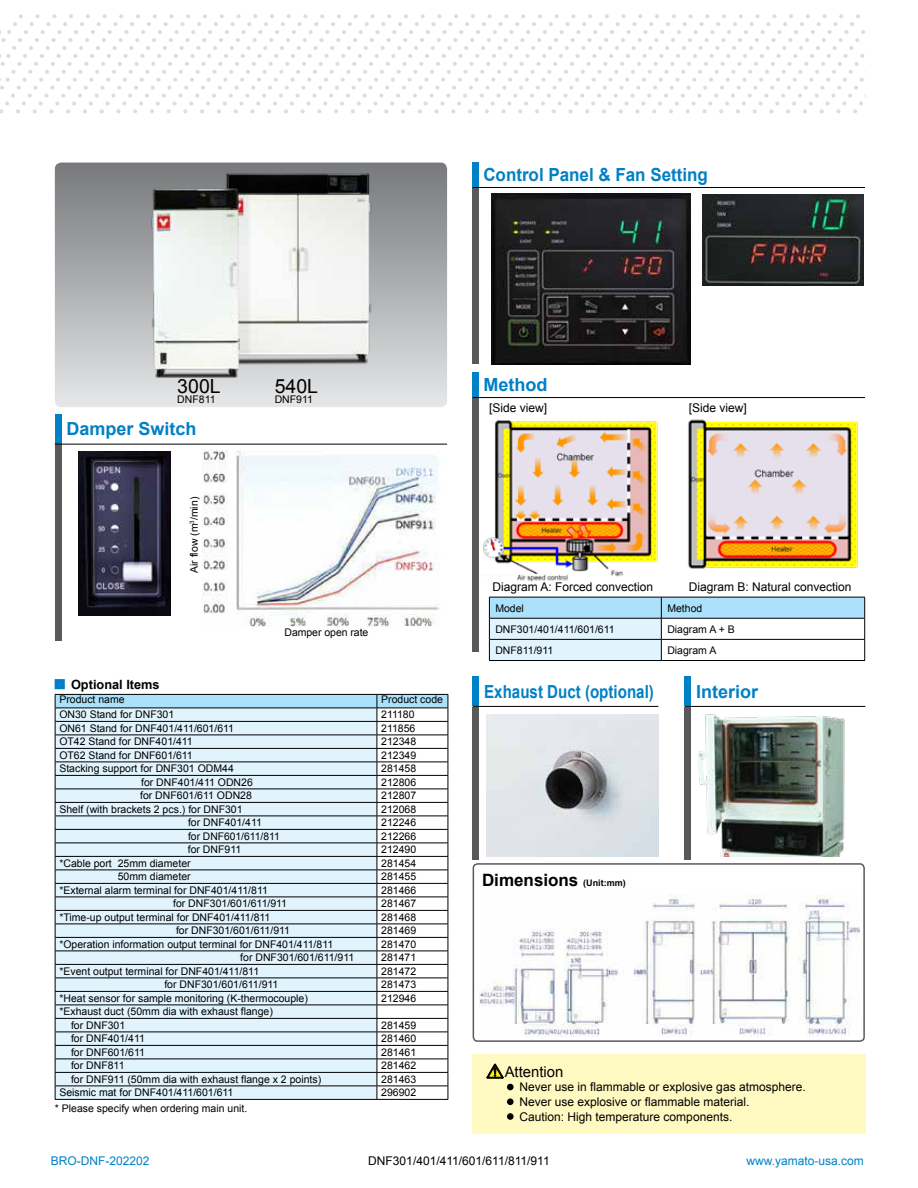
<style>
.page{position:relative;width:918px;height:1188px;background:#fff}
.page>*{position:absolute;margin:0;border:0;box-sizing:border-box;transform-origin:0 0}
.t1{font:19.5px "Arial";color:#000}
.t2{font:700 18px "Arial";color:#0080c6}
.t3{font:700 18px "Arial";color:#0080c6;scale:.94 1}
.t4{font:700 18px "Arial";color:#0080c6;scale:.84 1}
.t5{font:700 16.95px "Arial";color:#000}
.t6{font:14.85px "Arial";color:#000}
.t7{font:700 12.75px "Arial";color:#000}
.t8{font:12px/15px "Arial";color:#000}
.t9{font:12px "Arial";color:#0080c6}
.t10{font:10.5px/13.5px "Arial";color:#000}
.s1{font-size:9px}
</style>
<div class="page">
<svg style="left:55px;top:163px;width:392px;height:244px;background:#b2b4b6"></svg>
<svg style="left:0;top:14px;width:866px;height:99px"></svg>
<svg style="left:55px;top:694px;width:394px;height:405px;background:#d2e1e8"></svg>
<hr style="left:55px;top:1099px;width:322px;height:1px;background:#000">
<hr style="left:377px;top:1099px;width:71px;height:1px;background:#000">
<div style="left:55px;top:679px;width:10px;height:10px;background:#0080c6;border:2px solid #0080c6"></div>
<div style="left:473px;top:1054px;width:393px;height:80px;background:#fffac2"></div>
<svg style="left:487px;top:1064px;width:16px;height:14px"></svg>
<div style="left:507px;top:1084px;width:7px;height:6px;background:#000;border-radius:50%"></div>
<div style="left:507px;top:1098px;width:7px;height:7px;background:#000;border-radius:50%"></div>
<div style="left:507px;top:1113px;width:7px;height:7px;background:#000;border-radius:50%"></div>
<div style="left:473px;top:372px;width:6px;height:26px;background:#0080c6"></div>
<div style="left:473px;top:398px;width:6px;height:254px;background:#58595b"></div>
<hr style="left:473px;top:397px;width:392px;height:1px;background:#000">
<img style="left:483px;top:420px;width:175px;height:162px">
<img style="left:688px;top:419px;width:170px;height:150px">
<svg style="left:489px;top:597px;width:376px;height:63px"></svg>
<hr style="left:489px;top:660px;width:172px;height:1px;background:#000">
<hr style="left:661px;top:660px;width:204px;height:1px;background:#000">
<div style="left:473px;top:863px;width:392px;height:179px;border:1px solid #58595b;border-radius:4px"></div>
<img style="left:479px;top:895px;width:381px;height:142px">
<img style="left:147px;top:170px;width:233px;height:208px">
<div style="left:473px;top:162px;width:6px;height:26px;background:#0080c6"></div>
<div style="left:473px;top:188px;width:6px;height:176px;background:#58595b"></div>
<hr style="left:473px;top:187px;width:392px;height:1px;background:#000">
<img style="left:702px;top:195px;width:161px;height:90px">
<img style="left:491px;top:193px;width:199px;height:171px">
<img style="left:699px;top:714px;width:146px;height:142px">
<div style="left:473px;top:677px;width:6px;height:29px;background:#0080c6"></div>
<div style="left:685px;top:677px;width:6px;height:29px;background:#0080c6"></div>
<div style="left:473px;top:707px;width:6px;height:153px;background:#58595b"></div>
<div style="left:685px;top:707px;width:6px;height:153px;background:#58595b"></div>
<hr style="left:473px;top:706px;width:185px;height:1px;background:#000">
<hr style="left:685px;top:706px;width:180px;height:1px;background:#000">
<img style="left:487px;top:714px;width:171px;height:142px">
<img style="left:203px;top:449px;width:236px;height:177px">
<div style="left:55px;top:414px;width:6px;height:30px;background:#0080c6"></div>
<div style="left:55px;top:445px;width:6px;height:196px;background:#58595b"></div>
<hr style="left:55px;top:444px;width:392px;height:1px;background:#000">
<img style="left:79px;top:452px;width:91px;height:163px">
<h2 class="t3" style="left:483px;top:163px;width:240px">Control Panel &amp; Fan Setting</h2>
<h1 class="t1" style="left:177px;top:374px;width:45px">300L</h1>
<p class="t10" style="left:177px;top:393px;width:40px">DNF811</p>
<h2 class="t2" style="left:66px;top:417px;width:132px">Damper Switch</h2>
<p class="t10" style="left:187px;top:573px;width:78px;rotate:-90deg">Air flow (m<sup>3</sup>/min)</p>
<p class="t7" style="left:71px;top:676px;width:90px">Optional Items</p>
<h1 class="t1" style="left:275px;top:374px;width:45px">540L</h1>
<p class="t10" style="left:275px;top:393px;width:40px">DNF911</p>
<p class="t10" style="left:284px;top:626px;width:85px">Damper open rate</p>
<p class="t10" style="left:59px;top:693px;width:67px">Product name</p>
<p class="t10" style="left:381px;top:693px;width:63px">Product code</p>
<p class="t10" style="left:59px;top:708px;width:116px">ON30 Stand for DNF301</p>
<p class="t10" style="left:381px;top:708px;width:35px">211180</p>
<p class="t10" style="left:59px;top:721px;width:176px">ON61 Stand for DNF401/411/601/611</p>
<p class="t10" style="left:381px;top:721px;width:36px">211856</p>
<p class="t10" style="left:59px;top:735px;width:135px">OT42 Stand for DNF401/411</p>
<p class="t10" style="left:381px;top:735px;width:37px">212348</p>
<p class="t10" style="left:59px;top:748px;width:135px">OT62 Stand for DNF601/611</p>
<p class="t10" style="left:381px;top:748px;width:37px">212349</p>
<p class="t10" style="left:59px;top:762px;width:176px">Stacking support for DNF301 ODM44</p>
<p class="t10" style="left:381px;top:762px;width:37px">281458</p>
<p class="t10" style="left:141px;top:775px;width:113px">for DNF401/411 ODN26</p>
<p class="t10" style="left:381px;top:775px;width:37px">212806</p>
<p class="t10" style="left:140px;top:789px;width:113px">for DNF601/611 ODN28</p>
<p class="t10" style="left:381px;top:789px;width:37px">212807</p>
<p class="t10" style="left:59px;top:802px;width:185px">Shelf (with brackets 2 pcs.) for DNF301</p>
<p class="t10" style="left:381px;top:802px;width:37px">212068</p>
<p class="t10" style="left:188px;top:816px;width:75px">for DNF401/411</p>
<p class="t10" style="left:381px;top:816px;width:37px">212246</p>
<p class="t10" style="left:188px;top:829px;width:93px">for DNF601/611/811</p>
<p class="t10" style="left:381px;top:829px;width:37px">212266</p>
<p class="t10" style="left:188px;top:843px;width:55px">for DNF911</p>
<p class="t10" style="left:381px;top:843px;width:37px">212490</p>
<p class="t10" style="left:59px;top:856px;width:133px">*Cable port 25mm diameter</p>
<p class="t10" style="left:381px;top:856px;width:37px">281454</p>
<p class="t10" style="left:118px;top:870px;width:74px">50mm diameter</p>
<p class="t10" style="left:381px;top:870px;width:37px">281455</p>
<p class="t10" style="left:59px;top:883px;width:210px">*External alarm terminal for DNF401/411/811</p>
<p class="t10" style="left:381px;top:883px;width:37px">281466</p>
<p class="t10" style="left:173px;top:897px;width:116px">for DNF301/601/611/911</p>
<p class="t10" style="left:381px;top:897px;width:37px">281467</p>
<p class="t10" style="left:59px;top:910px;width:213px">*Time-up output terminal for DNF401/411/811</p>
<p class="t10" style="left:381px;top:910px;width:37px">281468</p>
<p class="t10" style="left:176px;top:924px;width:116px">for DNF301/601/611/911</p>
<p class="t10" style="left:381px;top:924px;width:37px">281469</p>
<p class="t10" style="left:59px;top:937px;width:275px">*Operation information output terminal for DNF401/411/811</p>
<p class="t10" style="left:381px;top:937px;width:37px">281470</p>
<p class="t10" style="left:240px;top:951px;width:116px">for DNF301/601/611/911</p>
<p class="t10" style="left:381px;top:951px;width:37px">281471</p>
<p class="t10" style="left:59px;top:964px;width:201px">*Event output terminal for DNF401/411/811</p>
<p class="t10" style="left:381px;top:964px;width:37px">281472</p>
<p class="t10" style="left:164px;top:978px;width:116px">for DNF301/601/611/911</p>
<p class="t10" style="left:381px;top:978px;width:37px">281473</p>
<p class="t10" style="left:59px;top:991px;width:250px">*Heat sensor for sample monitoring (K-thermocouple)</p>
<p class="t10" style="left:381px;top:991px;width:37px">212946</p>
<p class="t10" style="left:71px;top:1005px;width:203px;text-indent:-12px">*Exhaust duct (50mm dia with exhaust flange) for DNF301</p>
<p class="t10" style="left:381px;top:1018px;width:37px">281459</p>
<p class="t10" style="left:71px;top:1032px;width:75px">for DNF401/411</p>
<p class="t10" style="left:381px;top:1032px;width:37px">281460</p>
<p class="t10" style="left:71px;top:1045px;width:75px">for DNF601/611</p>
<p class="t10" style="left:381px;top:1045px;width:37px">281461</p>
<p class="t10" style="left:71px;top:1059px;width:55px">for DNF811</p>
<p class="t10" style="left:381px;top:1059px;width:37px">281462</p>
<p class="t10" style="left:71px;top:1072px;width:252px">for DNF911 (50mm dia with exhaust flange x 2 points)</p>
<p class="t10" style="left:381px;top:1072px;width:37px">281463</p>
<p class="t10" style="left:59px;top:1086px;width:176px">Seismic mat for DNF401/411/601/611</p>
<p class="t10" style="left:381px;top:1086px;width:37px">296902</p>
<p class="t10" style="left:55px;top:1101px;width:194px">* Please specify when ordering main unit.</p>
<h2 class="t2" style="left:483px;top:373px;width:66px">Method</h2>
<p class="t8" style="left:489px;top:401px;width:60px">[Side view]</p>
<p class="t8" style="left:689px;top:401px;width:60px">[Side view]</p>
<p class="t8" style="left:492px;top:579px;width:162px">Diagram A: Forced convection</p>
<p class="t8" style="left:689px;top:579px;width:164px">Diagram B: Natural convection</p>
<p class="t10" style="left:495px;top:601px;width:30px">Model</p>
<p class="t10" style="left:667px;top:601px;width:37px">Method</p>
<p class="t10" style="left:495px;top:623px;width:121px">DNF301/401/411/601/611</p>
<p class="t10" style="left:667px;top:623px;width:69px">Diagram A + B</p>
<p class="t10" style="left:495px;top:644px;width:59px">DNF811/911</p>
<p class="t10" style="left:667px;top:644px;width:51px">Diagram A</p>
<h2 class="t4" style="left:484px;top:680px;width:204px">Exhaust Duct (optional)</h2>
<h2 class="t2" style="left:696px;top:680px;width:64px">Interior</h2>
<h3 class="t5" style="left:482px;top:868px;width:145px">Dimensions <span class="s1">(Unit:mm)</span></h3>
<h3 class="t6" style="left:505px;top:1062px;width:60px">Attention</h3>
<p class="t8" style="left:520px;top:1080px;width:288px">Never use in flammable or explosive gas atmosphere.<br>Never use explosive or flammable material.<br>Caution: High temperature components.</p>
<p class="t9" style="left:51px;top:1153px;width:100px">BRO-DNF-202202</p>
<p class="t8" style="left:368px;top:1153px;width:183px">DNF301/401/411/601/611/811/911</p>
<p class="t9" style="left:747px;top:1153px;width:119px">www.yamato-usa.com</p>
</div>
